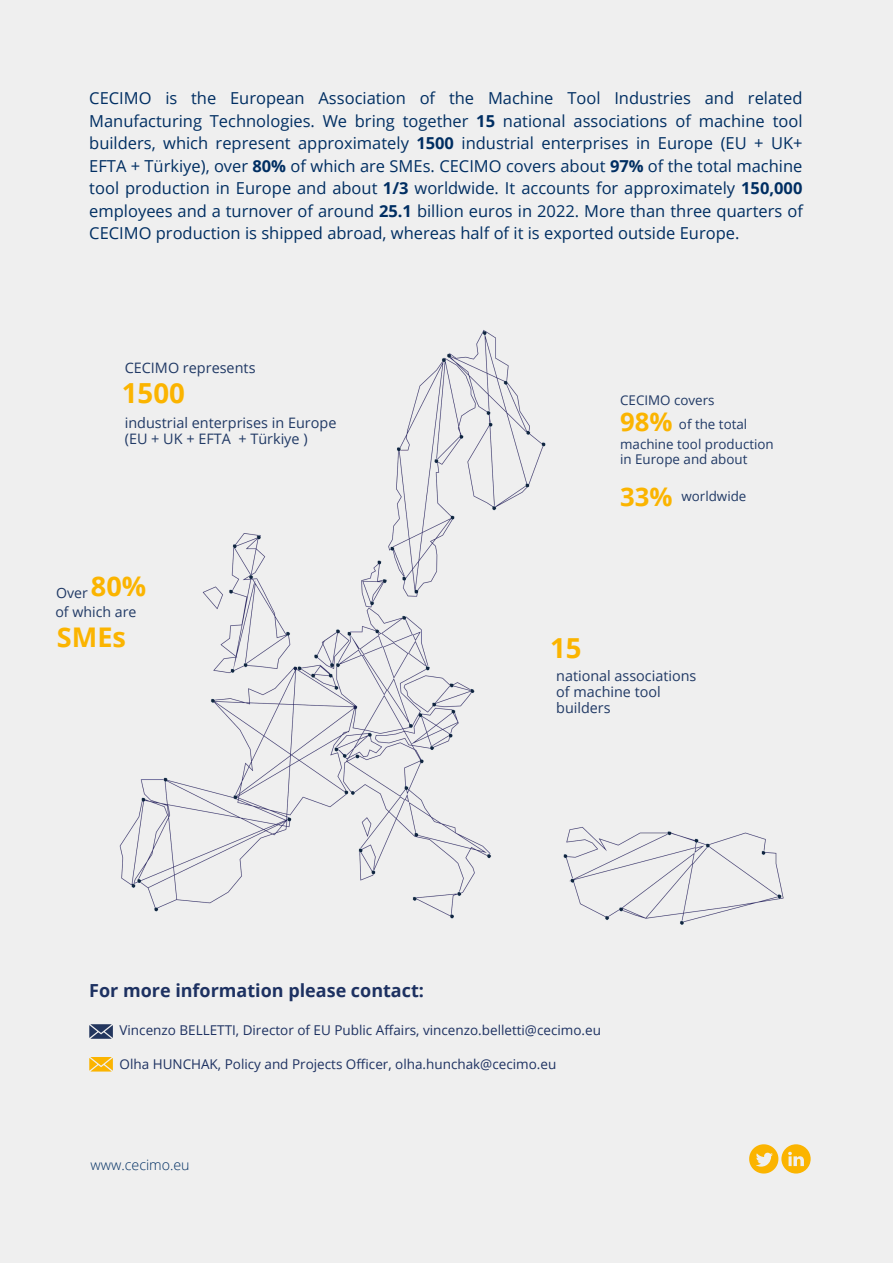
<style>
.page{position:relative;width:893px;height:1264px;background:#fff}
.page>*{position:absolute;margin:0;border:0;box-sizing:border-box;transform-origin:0 0}
.t1{font:700 27.6px "Open Sans";color:#fbb400}
.t2{font:700 27.15px "Open Sans";color:#fbb400}
.t3{font:700 25.65px "Open Sans";color:#fbb400}
.t4{font:700 18px "Open Sans";color:#1d3161}
.t5{font:16.5px/22.5px "Open Sans";color:#002e62;text-align:justify}
.t6{font:14.4px/16.2px "Open Sans";color:#203965}
.t7{font:300 14.25px "Open Sans";color:#002e62}
.t8{font:14.1px "Open Sans";color:#203965}
.t9{font:13.5px "Open Sans";color:#1d3161}
.t10{font:13.35px/15px "Open Sans";color:#203965}
.s1{font-weight:700}
</style>
<div class="page">
<div style="left:0;top:0;width:892px;height:1262px;background:#efefef"></div>
<img style="left:119px;top:330px;width:665px;height:595px">
<svg style="left:749px;top:1144px;width:61px;height:29px"></svg>
<svg style="left:89px;top:1024px;width:24px;height:14px"></svg>
<svg style="left:89px;top:1057px;width:24px;height:14px"></svg>
<p class="t5" style="left:89px;top:87px;width:715px">CECIMO is the European Association of the Machine Tool Industries and related Manufacturing Technologies. We bring together <span class="s1">15</span> national associations of machine tool builders, which represent approximately <span class="s1">1500</span> industrial enterprises in Europe (EU + UK+ EFTA + Türkiye), over <span class="s1">80%</span> of which are SMEs. CECIMO covers about <span class="s1">97%</span> of the total machine tool production in Europe and about <span class="s1">1/3</span> worldwide. It accounts for approximately <span class="s1">150,000 </span>employees and a turnover of around <span class="s1">25.1</span> billion euros in 2022. More than three quarters of CECIMO production is shipped abroad, whereas half of it is exported outside Europe.</p>
<p class="t6" style="left:125px;top:359px;width:132px">CECIMO represents</p>
<p class="t1" style="left:122px;top:373px;width:65px">1500</p>
<p class="t6" style="left:125px;top:415px;width:213px">industrial enterprises in Europe (EU + UK + EFTA + Türkiye )</p>
<p class="t8" style="left:56px;top:583px;width:33px">Over</p>
<p class="t2" style="left:91px;top:567px;width:57px">80%</p>
<p class="t8" style="left:55px;top:602px;width:82px">of which are</p>
<p class="t2" style="left:57px;top:618px;width:71px">SMEs</p>
<p class="t10" style="left:620px;top:392px;width:96px">CECIMO covers</p>
<p class="t3" style="left:620px;top:403px;width:54px">98%</p>
<p class="t10" style="left:679px;top:416px;width:70px">of the total</p>
<p class="t10" style="left:620px;top:436px;width:155px">machine tool production in Europe and about</p>
<p class="t3" style="left:620px;top:478px;width:54px">33%</p>
<p class="t10" style="left:681px;top:488px;width:66px">worldwide</p>
<p class="t1" style="left:550px;top:628px;width:33px">15</p>
<p class="t6" style="left:556px;top:667px;width:142px">national associations of machine tool builders</p>
<p class="t4" style="left:89px;top:978px;width:336px">For more information please contact:</p>
<p class="t9" style="left:119px;top:1020px;width:483px">Vincenzo BELLETTI, Director of EU Public Affairs, vincenzo.belletti@cecimo.eu</p>
<p class="t9" style="left:119px;top:1054px;width:438px">Olha HUNCHAK, Policy and Projects Officer, olha.hunchak@cecimo.eu</p>
<p class="t7" style="left:91px;top:1154px;width:101px">www.cecimo.eu</p>
</div>
